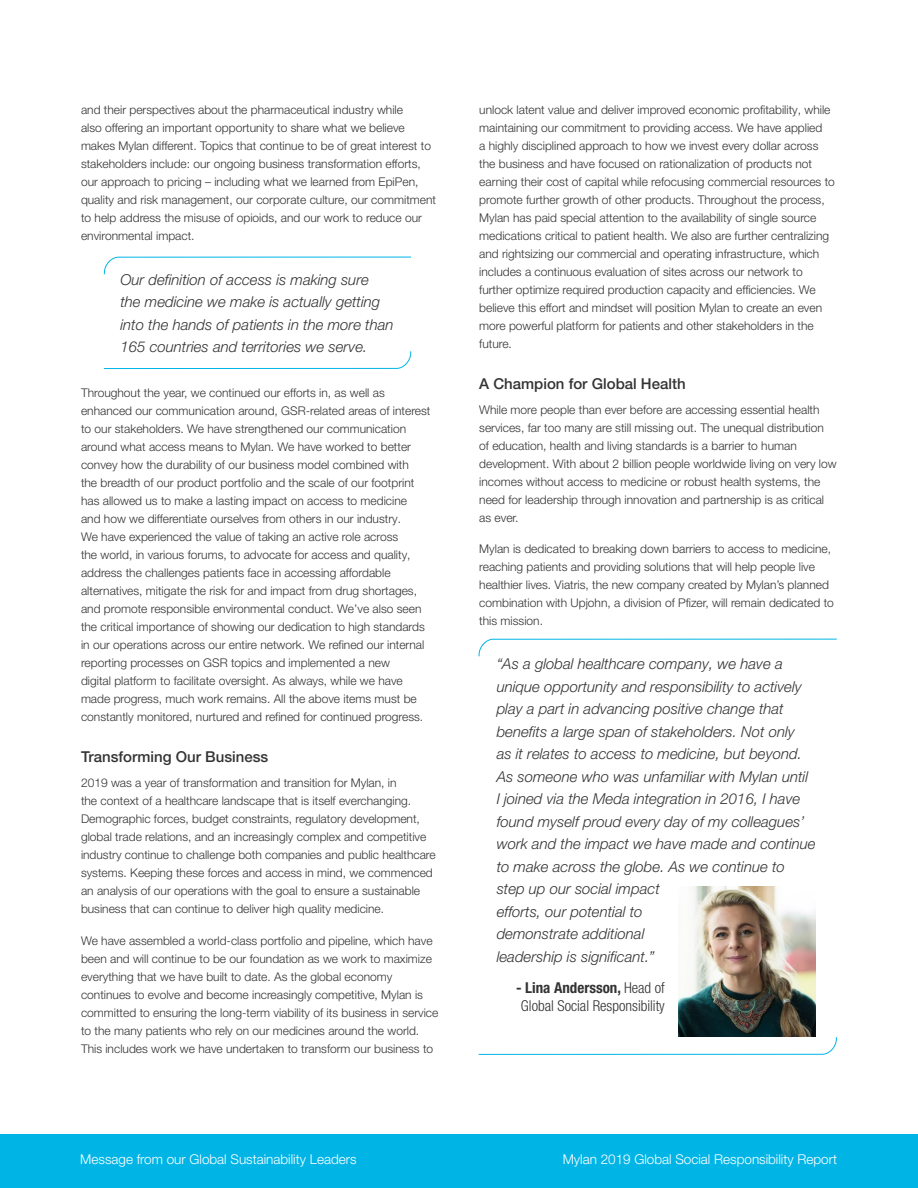
<style>
.page{position:relative;width:918px;height:1188px;background:#fff}
.page>*{position:absolute;margin:0;border:0;box-sizing:border-box;transform-origin:0 0}
.Pull_Quote_Compresse{font:italic 300 15px/22.5px "Helvetica Neue LT Pro";color:#333}
.II_Subhead_in_Body_C{font:500 15px "Helvetica Neue LT Pro";color:#333}
.Pull_Quote_Sign_Off{font:300 condensed 15px/18px "Helvetica Neue LT Pro";color:#333;text-align:center}
.t1{font:300 13.5px "Helvetica Neue LT Pro";color:#fff}
.Body_1{font:300 12px/18px "Helvetica Neue LT Pro";color:#333}
.s1{font-weight:700}
</style>
<div class="page">
<svg style="left:104px;top:256px;width:308px;height:19px"></svg>
<svg style="left:104px;top:351px;width:307px;height:18px"></svg>
<svg style="left:478px;top:638px;width:359px;height:19px"></svg>
<img style="left:678px;top:886px;width:138px;height:150px">
<svg style="left:478px;top:1036px;width:359px;height:19px"></svg>
<div style="left:0;top:1134px;width:918px;height:54px;background:#00b5e6"></div>
<p class="Body_1" style="left:81px;top:100px;width:357px">and their perspectives about the pharmaceutical industry while<br>also offering an important opportunity to share what we believe makes Mylan different. Topics that continue to be of great interest to stakeholders include: our ongoing business transformation efforts, our approach to pricing – including what we learned from EpiPen, quality and risk management, our corporate culture, our commitment to help address the misuse of opioids, and our work to reduce our environmental impact.</p>
<p class="Pull_Quote_Compresse" style="left:120px;top:268px;width:275px">Our definition of access is making sure<br>the medicine we make is actually getting into the hands of patients in the more than 165 countries and territories we serve.</p>
<p class="Body_1" style="left:81px;top:384px;width:351px">Throughout the year, we continued our efforts in, as well as enhanced our communication around, GSR-related areas of interest to our stakeholders. We have strengthened our communication around what access means to Mylan. We have worked to better convey how the durability of our business model combined with<br>the breadth of our product portfolio and the scale of our footprint has allowed us to make a lasting impact on access to medicine<br>and how we differentiate ourselves from others in our industry.<br>We have experienced the value of taking an active role across<br>the world, in various forums, to advocate for access and quality, address the challenges patients face in accessing affordable alternatives, mitigate the risk for and impact from drug shortages, and promote responsible environmental conduct. We’ve also seen the critical importance of showing our dedication to high standards in our operations across our entire network. We refined our internal reporting processes on GSR topics and implemented a new<br>digital platform to facilitate oversight. As always, while we have made progress, much work remains. All the above items must be constantly monitored, nurtured and refined for continued progress.</p>
<p class="II_Subhead_in_Body_C" style="left:81px;top:748px;width:189px">Transforming Our Business</p>
<p class="Body_1" style="left:81px;top:774px;width:356px">2019 was a year of transformation and transition for Mylan, in<br>the context of a healthcare landscape that is itself everchanging.<br>Demographic forces, budget constraints, regulatory development, global trade relations, and an increasingly complex and competitive industry continue to challenge both companies and public healthcare systems. Keeping these forces and access in mind, we commenced an analysis of our operations with the goal to ensure a sustainable business that can continue to deliver high quality medicine.</p>
<p class="Body_1" style="left:81px;top:931px;width:359px">We have assembled a world-class portfolio and pipeline, which have been and will continue to be our foundation as we work to maximize everything that we have built to date. As the global economy continues to evolve and become increasingly competitive, Mylan is committed to ensuring the long-term viability of its business in service to the many patients who rely on our medicines around the world.<br>This includes work we have undertaken to transform our business to</p>
<p class="Body_1" style="left:479px;top:100px;width:357px">unlock latent value and deliver improved economic profitability, while maintaining our commitment to providing access. We have applied<br>a highly disciplined approach to how we invest every dollar across the business and have focused on rationalization of products not earning their cost of capital while refocusing commercial resources to promote further growth of other products. Throughout the process, Mylan has paid special attention to the availability of single source medications critical to patient health. We also are further centralizing and rightsizing our commercial and operating infrastructure, which includes a continuous evaluation of sites across our network to further optimize required production capacity and efficiencies. We believe this effort and mindset will position Mylan to create an even more powerful platform for patients and other stakeholders in the future.</p>
<p class="II_Subhead_in_Body_C" style="left:479px;top:375px;width:208px">A Champion for Global Health</p>
<p class="Body_1" style="left:479px;top:400px;width:359px">While more people than ever before are accessing essential health services, far too many are still missing out. The unequal distribution of education, health and living standards is a barrier to human development. With about 2 billion people worldwide living on very low incomes without access to medicine or robust health systems, the need for leadership through innovation and partnership is as critical as ever.</p>
<p class="Body_1" style="left:479px;top:540px;width:356px">Mylan is dedicated to breaking down barriers to access to medicine, reaching patients and providing solutions that will help people live healthier lives. Viatris, the new company created by Mylan’s planned combination with Upjohn, a division of Pfizer, will remain dedicated to this mission.</p>
<p class="Pull_Quote_Compresse" style="left:497px;top:653px;width:320px">“As a global healthcare company, we have a unique opportunity and responsibility to actively play a part in advancing positive change that benefits a large span of stakeholders. Not only<br>as it relates to access to medicine, but beyond.<br>As someone who was unfamiliar with Mylan until<br>I joined via the Meda integration in 2016, I have found myself proud every day of my colleagues’ work and the impact we have made and continue to make across the globe. As we continue to step up our social impact<br>efforts, our potential to<br>demonstrate additional<br>leadership is significant.”</p>
<p class="Pull_Quote_Sign_Off" style="left:516px;top:979px;width:150px"><span class="s1">- Lina Andersson,</span> Head of<br>Global Social Responsibility</p>
<p class="t1" style="left:80px;top:1151px;width:278px">Message from our Global Sustainability Leaders</p>
<p class="t1" style="left:563px;top:1151px;width:276px">Mylan 2019 Global Social Responsibility Report</p>
</div>
